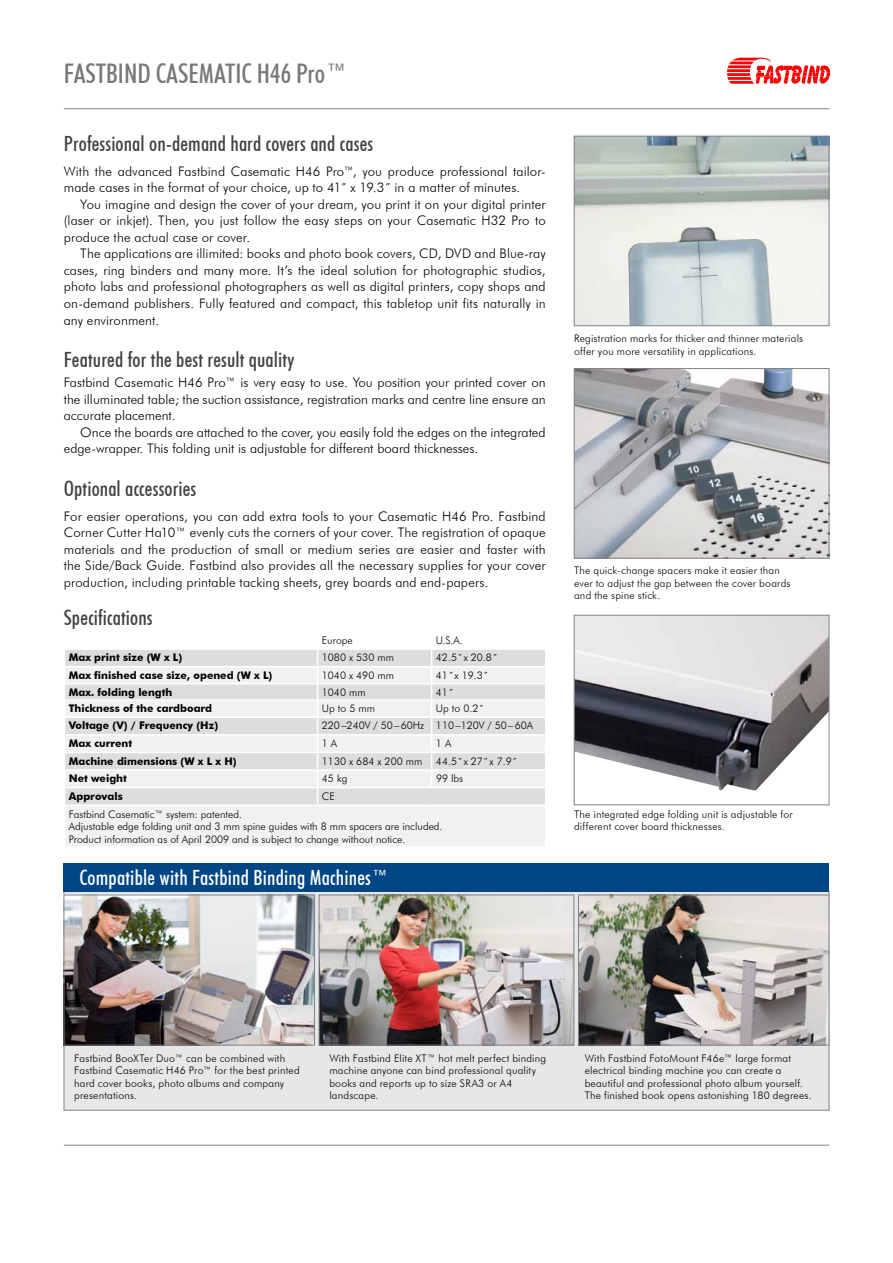
<style>
.page{position:relative;width:893px;height:1263px;background:#fff}
.page>*{position:absolute;margin:0;border:0;box-sizing:border-box;transform-origin:0 0}
.t1{font:500 condensed 27px "Futura BT";color:#77787b}
.t2{font:500 condensed 21px "Futura BT";letter-spacing:.005em;color:#414042}
.t3{font:500 condensed 21px "Futura BT";letter-spacing:.01em;color:#fff}
.t4{font:300 13.2px/16.5px "Futura BT";letter-spacing:.005em;color:#000;text-align:justify}
.t5{font:300 10.5px/12.6px "Futura BT";letter-spacing:.015em;color:#000}
.t6{font:700 10.5px "Futura BT";color:#000}
</style>
<div class="page">
<hr style="left:64px;top:109px;width:765px;height:1px;background:#808285">
<img style="left:576px;top:370px;width:251px;height:186px">
<div style="left:574px;top:368px;width:255px;height:190px;border:1px solid #808285"></div>
<img style="left:576px;top:617px;width:251px;height:174px">
<div style="left:574px;top:615px;width:255px;height:190px;border:1px solid #808285"></div>
<img style="left:576px;top:138px;width:251px;height:186px">
<div style="left:574px;top:136px;width:255px;height:190px;border:1px solid #808285"></div>
<div style="left:65px;top:650px;width:480px;height:16px;background:#dcddde"></div>
<svg style="left:65px;top:668px;width:480px;height:178px;fill:#f1f1f2"></svg>
<hr style="left:64px;top:683px;width:254px;height:1px;background:#fff">
<hr style="left:318px;top:683px;width:114px;height:1px;background:#fff">
<hr style="left:432px;top:683px;width:114px;height:1px;background:#fff">
<hr style="left:64px;top:699px;width:254px;height:2px;background:#fff">
<hr style="left:318px;top:699px;width:114px;height:2px;background:#fff">
<hr style="left:432px;top:699px;width:114px;height:2px;background:#fff">
<hr style="left:64px;top:716px;width:254px;height:2px;background:#fff">
<hr style="left:318px;top:716px;width:114px;height:2px;background:#fff">
<hr style="left:432px;top:716px;width:114px;height:2px;background:#fff">
<hr style="left:64px;top:734px;width:254px;height:1px;background:#fff">
<hr style="left:318px;top:734px;width:114px;height:1px;background:#fff">
<hr style="left:432px;top:734px;width:114px;height:1px;background:#fff">
<hr style="left:64px;top:752px;width:254px;height:1px;background:#fff">
<hr style="left:318px;top:752px;width:114px;height:1px;background:#fff">
<hr style="left:432px;top:752px;width:114px;height:1px;background:#fff">
<hr style="left:64px;top:769px;width:254px;height:2px;background:#fff">
<hr style="left:318px;top:769px;width:114px;height:2px;background:#fff">
<hr style="left:432px;top:769px;width:114px;height:2px;background:#fff">
<svg style="left:431px;top:650px;width:1px;height:137px"></svg>
<hr style="left:64px;top:787px;width:254px;height:1px;background:#fff">
<hr style="left:318px;top:787px;width:114px;height:1px;background:#fff">
<svg style="left:317px;top:650px;width:1px;height:154px"></svg>
<hr style="left:432px;top:787px;width:114px;height:1px;background:#fff">
<hr style="left:64px;top:804px;width:254px;height:2px;background:#fff">
<hr style="left:318px;top:804px;width:114px;height:2px;background:#fff">
<hr style="left:432px;top:804px;width:114px;height:2px;background:#fff">
<hr style="left:64px;top:1145px;width:765px;height:1px;background:#808285">
<svg style="left:727px;top:58px;width:103px;height:26px"></svg>
<div style="left:64px;top:891px;width:765px;height:219px;background:#e6e7e8"></div>
<img style="left:580px;top:897px;width:247px;height:146px">
<div style="left:578px;top:895px;width:251px;height:150px;border:1px solid #808285"></div>
<img style="left:66px;top:897px;width:247px;height:146px">
<div style="left:64px;top:895px;width:251px;height:150px;border:1px solid #808285"></div>
<img style="left:321px;top:897px;width:251px;height:146px">
<div style="left:319px;top:895px;width:255px;height:150px;border:1px solid #808285"></div>
<div style="left:64px;top:863px;width:765px;height:28px;background:#004684"></div>
<h1 class="t1" style="left:64px;top:57px;width:285px">Fastbind Casematic H46 Pro™</h1>
<h2 class="t2" style="left:64px;top:131px;width:311px">Professional on-demand hard covers and cases</h2>
<p class="t4" style="left:64px;top:163px;width:483px">With the advanced Fastbind Casematic H46 Pro™, you produce professional tailor&shy;made cases in the format of your choice, up to 41˝ x 19.3˝ in a matter of minutes.</p>
<p class="t4" style="left:64px;top:196px;width:483px;text-indent:16px">You imagine and design the cover of your dream, you print it on your digital printer (laser or inkjet). Then, you just follow the easy steps on your Casematic H32 Pro to produce the actual case or cover.</p>
<p class="t4" style="left:64px;top:245px;width:483px;text-indent:16px">The applications are illimited: books and photo book covers, CD, DVD and Blue-ray cases, ring binders and many more. It’s the ideal solution for photographic studios, photo labs and professional photographers as well as digital printers, copy shops and on-demand publishers. Fully featured and compact, this tabletop unit fits naturally in any environment.</p>
<h2 class="t2" style="left:64px;top:346px;width:232px">Featured for the best result quality</h2>
<p class="t4" style="left:64px;top:374px;width:483px">Fastbind Casematic H46 Pro™ is very easy to use. You position your printed cover on the illuminated table; the suction assistance, registration marks and centre line ensure an accurate placement.</p>
<p class="t4" style="left:64px;top:424px;width:483px;text-indent:16px">Once the boards are attached to the cover, you easily fold the edges on the integrated edge-wrapper. This folding unit is adjustable for different board thicknesses.</p>
<h2 class="t2" style="left:64px;top:475px;width:134px">Optional accessories</h2>
<p class="t4" style="left:64px;top:508px;width:483px">For easier operations, you can add extra tools to your Casematic H46 Pro. Fastbind Corner Cutter Ha10™ evenly cuts the corners of your cover. The registration of opaque materials and the production of small or medium series are easier and faster with the Side/Back Guide. Fastbind also provides all the necessary supplies for your cover production, including printable tacking sheets, grey boards and end-papers.</p>
<h2 class="t2" style="left:64px;top:604px;width:90px">Specifications</h2>
<p class="t5" style="left:322px;top:634px;width:32px">Europe</p>
<p class="t5" style="left:436px;top:634px;width:29px">U.S.A.</p>
<p class="t6" style="left:69px;top:651px;width:115px">Max print size (W x L)</p>
<p class="t5" style="left:322px;top:651px;width:74px">1080 x 530 mm</p>
<p class="t5" style="left:436px;top:651px;width:63px">42.5˝ x 20.8˝</p>
<p class="t6" style="left:69px;top:669px;width:205px">Max finished case size, opened (W x L)</p>
<p class="t5" style="left:322px;top:669px;width:74px">1040 x 490 mm</p>
<p class="t5" style="left:436px;top:669px;width:54px">41˝x 19.3˝</p>
<p class="t6" style="left:69px;top:686px;width:105px">Max. folding length</p>
<p class="t5" style="left:322px;top:686px;width:45px">1040 mm</p>
<p class="t5" style="left:436px;top:686px;width:19px">41˝</p>
<p class="t6" style="left:69px;top:702px;width:145px">Thickness of the cardboard</p>
<p class="t5" style="left:322px;top:702px;width:55px">Up to 5 mm</p>
<p class="t5" style="left:436px;top:702px;width:49px">Up to 0.2˝</p>
<p class="t6" style="left:69px;top:719px;width:151px">Voltage (V) / Frequency (Hz)</p>
<p class="t5" style="left:322px;top:719px;width:213px">220–240V / 50–60Hz 110–120V / 50–60A</p>
<p class="t6" style="left:69px;top:737px;width:65px">Max current</p>
<p class="t5" style="left:322px;top:737px;width:17px">1 A</p>
<p class="t5" style="left:436px;top:737px;width:17px">1 A</p>
<p class="t6" style="left:69px;top:754px;width:169px">Machine dimensions (W x L x H)</p>
<p class="t5" style="left:322px;top:754px;width:102px">1130 x 684 x 200 mm</p>
<p class="t5" style="left:436px;top:754px;width:83px">44.5˝ x 27˝x 7.9˝</p>
<p class="t6" style="left:69px;top:772px;width:59px">Net weight</p>
<p class="t5" style="left:322px;top:772px;width:27px">45 kg</p>
<p class="t5" style="left:436px;top:772px;width:29px">99 lbs</p>
<p class="t6" style="left:69px;top:790px;width:55px">Approvals</p>
<p class="t5" style="left:322px;top:790px;width:14px">CE</p>
<p class="t5" style="left:69px;top:807px;width:375px">Fastbind Casematic™ system: patented.<br>Adjustable edge folding unit and 3 mm spine guides with 8 mm spacers are included.<br>Product information as of April 2009 and is subject to change without notice.</p>
<h2 class="t3" style="left:79px;top:864px;width:311px">Compatible with Fastbind Binding Machines™</h2>
<p class="t5" style="left:574px;top:332px;width:231px">Registration marks for thicker and thinner materials offer you more versatility in applications.</p>
<p class="t5" style="left:574px;top:564px;width:218px">The quick-change spacers make it easier than ever to adjust the gap between the cover boards and the spine stick.</p>
<p class="t5" style="left:574px;top:807px;width:220px">The integrated edge folding unit is adjustable for different cover board thicknesses.</p>
<p class="t5" style="left:74px;top:1051px;width:227px">Fastbind BooXTer Duo™ can be combined with Fastbind Casematic H46 Pro™ for the best printed hard cover books, photo albums and company presentations.</p>
<p class="t5" style="left:329px;top:1051px;width:218px">With Fastbind Elite XT™ hot melt perfect binding machine anyone can bind professional quality books and reports up to size SRA3 or A4 landscape.</p>
<p class="t5" style="left:585px;top:1051px;width:229px">With Fastbind FotoMount F46e™ large format electrical binding machine you can create a beautiful and professional photo album yourself.<br>The finished book opens astonishing 180 degrees.</p>
</div>
